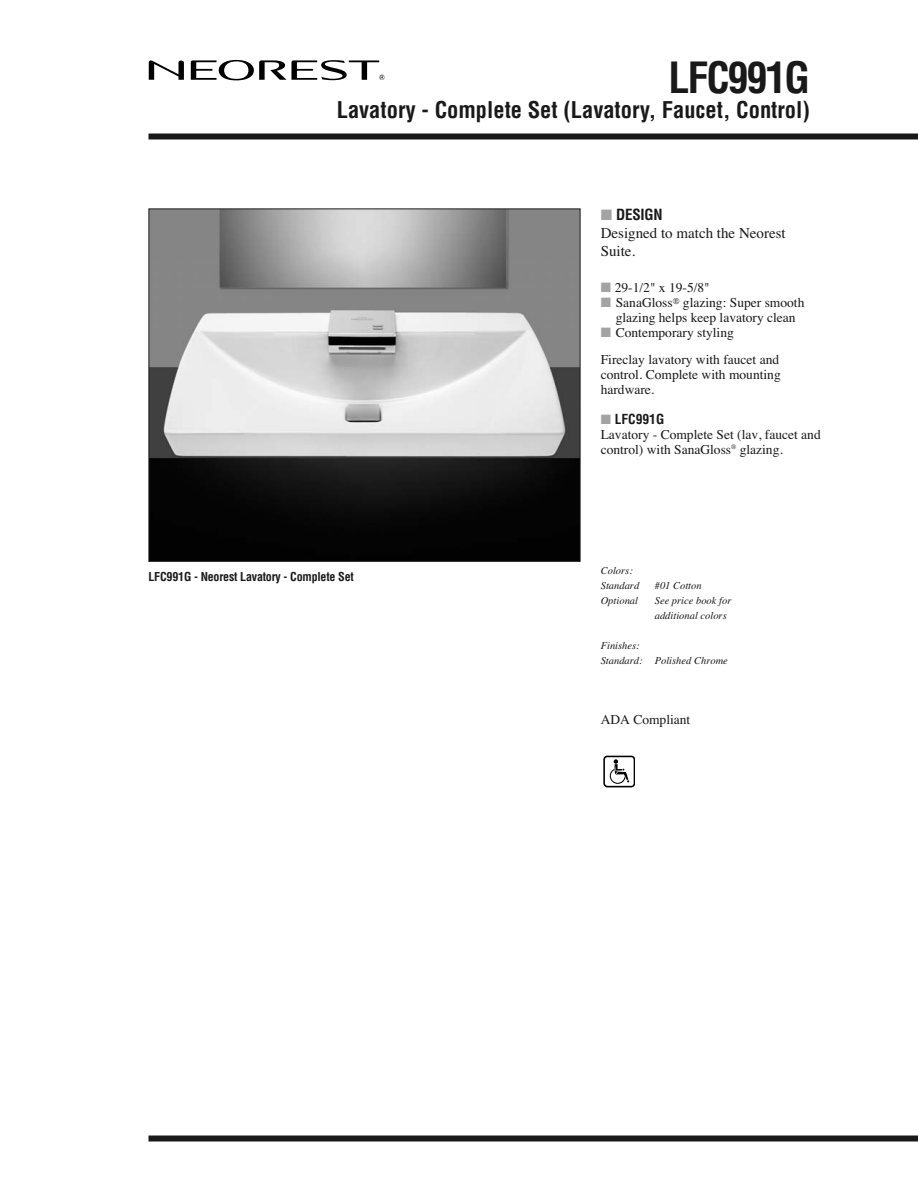
<style>
.page{position:relative;width:918px;height:1188px;background:#fff}
.page>*{position:absolute;margin:0;border:0;box-sizing:border-box;transform-origin:0 0}
.t1{font:700 condensed 42px "Helvetica";letter-spacing:-.05em;color:#191919}
.t2{font:700 condensed 22.5px "Helvetica";color:#191919}
.t3{font:15px/18px "Times";color:#191919}
.t4{font:700 condensed 15px "Helvetica";letter-spacing:-.015em;color:#191919}
.t5{font:13.5px/15px "Times";color:#191919}
.t6{font:700 condensed 13.5px "Helvetica";color:#191919}
.t7{font:700 condensed 12px "Helvetica";letter-spacing:-.015em;color:#191919}
.t8{font:italic 10.5px/15px "Times";color:#191919}
.s1{color:#a3a3a3}
</style>
<div class="page">
<div style="left:148px;top:134px;width:770px;height:6px;background:#191919"></div>
<svg style="left:149px;top:60px;width:35px;height:20px"></svg>
<svg style="left:191px;top:60px;width:193px;height:20px"></svg>
<img style="left:150px;top:210px;width:428px;height:350px">
<div style="left:148px;top:208px;width:432px;height:354px;border:1px solid #191919"></div>
<div style="left:148px;top:1136px;width:770px;height:6px;background:#191919"></div>
<div style="left:603px;top:756px;width:32px;height:31px;border:2px solid #000;border-radius:3px"></div>
<svg style="left:610px;top:759px;width:19px;height:25px"></svg>
<h1 class="t1" style="left:669px;top:62px;width:143px">L FC991G</h1>
<h2 class="t2" style="left:337px;top:101px;width:475px">Lavatory - Complete Set (Lavatory, Faucet, Control)</h2>
<p class="t7" style="left:148px;top:572px;width:207px">LFC991G - Neorest Lavatory - Complete Set</p>
<p class="t4" style="left:601px;top:208px;width:63px"><span class="s1">■</span> DESIGN</p>
<p class="t3" style="left:601px;top:225px;width:186px">Designed to match the Neorest<br>Suite.</p>
<p class="t5" style="left:601px;top:281px;width:111px"><span class="s1">■</span> 29-1/2" x 19-5/8"</p>
<p class="t5" style="left:601px;top:296px;width:205px;text-align:center"><span class="s1">■</span> SanaGloss<sup>®</sup> glazing: Super smooth glazing helps keep lavatory clean</p>
<p class="t5" style="left:601px;top:320px;width:180px;line-height:27px"><span class="s1">■</span> Contemporary styling<br>Fireclay lavatory with faucet and</p>
<p class="t5" style="left:601px;top:368px;width:182px">control. Complete with mounting hardware.</p>
<p class="t6" style="left:601px;top:414px;width:65px"><span class="s1">■</span> LFC991G</p>
<p class="t5" style="left:601px;top:428px;width:222px">Lavatory - Complete Set (lav, faucet and control) with SanaGloss<sup>®</sup> glazing.</p>
<p class="t8" style="left:601px;top:564px;width:40px">Colors:<br>Standard</p>
<p class="t8" style="left:655px;top:579px;width:48px">#01 Cotton</p>
<p class="t8" style="left:601px;top:594px;width:39px">Optional</p>
<p class="t8" style="left:655px;top:594px;width:78px">See price book for additional colors</p>
<p class="t8" style="left:601px;top:639px;width:129px">Finishes:<br>Standard: Polished Chrome</p>
<p class="t5" style="left:601px;top:713px;width:91px">ADA Compliant</p>
</div>
